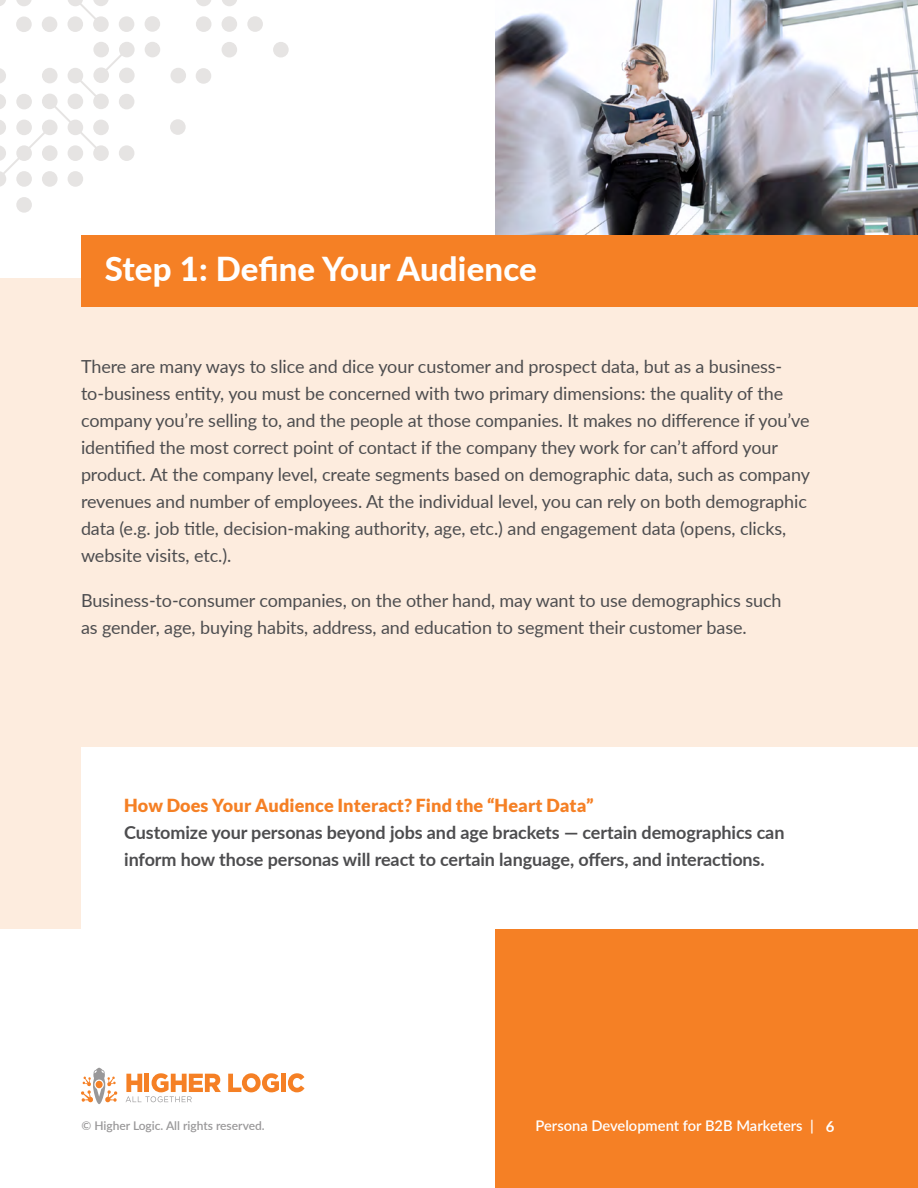
<style>
.page{position:relative;width:918px;height:1188px;background:#fff}
.page>*{position:absolute;margin:0;border:0;box-sizing:border-box;transform-origin:0 0}
.t1{font:800 33px "Lato";letter-spacing:.005em;color:#fff}
.t2{font:18px/27px "Lato";letter-spacing:-.005em;color:#4d4d4f}
.t3{font:700 18px/27px "Lato";letter-spacing:-.005em;color:#4d4d4f}
.t4{font:900 18px "Lato";letter-spacing:.005em;color:#f58025}
.t5{font:600 14.7px "Lato";color:#fff}
.t6{font:600 12px "Lato";color:#999899}
.s1{font-weight:700;font-size:15px}
</style>
<div class="page">
<div style="left:496px;top:0;width:422px;height:1188px;background:#f58025"></div>
<svg style="left:81px;top:1068px;width:36px;height:36px"></svg>
<svg style="left:228px;top:1073px;width:51px;height:19px"></svg>
<hr style="left:282px;top:1074px;width:4px;height:18px;background:#f58025">
<svg style="left:288px;top:1073px;width:17px;height:19px"></svg>
<svg style="left:126px;top:1073px;width:95px;height:29px"></svg>
<div style="left:0;top:279px;width:918px;height:650px;background:#fdecde"></div>
<img style="left:496px;top:0;width:422px;height:235px">
<div style="left:81px;top:235px;width:837px;height:72px;background:#f58025"></div>
<div style="left:81px;top:747px;width:837px;height:182px;background:#fff"></div>
<div style="left:273px;top:42px;width:16px;height:15px;background:#e6e4e3;border-radius:50%"></div>
<div style="left:222px;top:42px;width:15px;height:15px;background:#e6e4e3;border-radius:50%"></div>
<div style="left:196px;top:68px;width:15px;height:16px;background:#e6e4e3;border-radius:50%"></div>
<div style="left:170px;top:68px;width:16px;height:15px;background:#e6e4e3;border-radius:50%"></div>
<div style="left:196px;top:16px;width:15px;height:16px;background:#e6e4e3;border-radius:50%"></div>
<div style="left:222px;top:16px;width:15px;height:16px;background:#e6e4e3;border-radius:50%"></div>
<div style="left:247px;top:16px;width:16px;height:16px;background:#e6e4e3;border-radius:50%"></div>
<div style="left:145px;top:16px;width:15px;height:16px;background:#e6e4e3;border-radius:50%"></div>
<div style="left:119px;top:16px;width:15px;height:16px;background:#e6e4e3;border-radius:50%"></div>
<svg style="left:196px;top:0;width:15px;height:6px"></svg>
<svg style="left:222px;top:0;width:15px;height:6px"></svg>
<svg style="left:68px;top:0;width:41px;height:32px"></svg>
<div style="left:16px;top:197px;width:16px;height:16px;background:#e6e4e3;border-radius:50%"></div>
<div style="left:42px;top:16px;width:15px;height:16px;background:#e6e4e3;border-radius:50%"></div>
<div style="left:16px;top:16px;width:16px;height:16px;background:#e6e4e3;border-radius:50%"></div>
<svg style="left:16px;top:0;width:16px;height:6px"></svg>
<svg style="left:0;top:0;width:6px;height:6px"></svg>
<svg style="left:0;top:42px;width:135px;height:145px"></svg>
<div style="left:93px;top:42px;width:16px;height:15px;background:#e6e4e3;border-radius:50%"></div>
<div style="left:145px;top:42px;width:15px;height:15px;background:#e6e4e3;border-radius:50%"></div>
<div style="left:68px;top:16px;width:15px;height:16px;background:#e6e4e3;border-radius:50%"></div>
<div style="left:93px;top:120px;width:16px;height:15px;background:#e6e4e3;border-radius:50%"></div>
<div style="left:170px;top:119px;width:16px;height:16px;background:#e6e4e3;border-radius:50%"></div>
<div style="left:42px;top:171px;width:16px;height:16px;background:#e6e4e3;border-radius:50%"></div>
<div style="left:68px;top:171px;width:15px;height:16px;background:#e6e4e3;border-radius:50%"></div>
<div style="left:119px;top:145px;width:15px;height:16px;background:#e6e4e3;border-radius:50%"></div>
<div style="left:68px;top:145px;width:15px;height:16px;background:#e6e4e3;border-radius:50%"></div>
<div style="left:42px;top:145px;width:16px;height:16px;background:#e6e4e3;border-radius:50%"></div>
<h1 class="t1" style="left:105px;top:245px;width:434px">Step 1: Define Your Audience</h1>
<p class="t2" style="left:81px;top:352px;width:731px">There are many ways to slice and dice your customer and prospect data, but as a business&shy;to-business entity, you must be concerned with two primary dimensions: the quality of the company you’re selling to, and the people at those companies. It makes no difference if you’ve identified the most correct point of contact if the company they work for can’t afford your product. At the company level, create segments based on demographic data, such as company revenues and number of employees. At the individual level, you can rely on both demographic data (e.g. job title, decision-making authority, age, etc.) and engagement data (opens, clicks, website visits, etc.).</p>
<p class="t2" style="left:81px;top:587px;width:702px">Business-to-consumer companies, on the other hand, may want to use demographics such as gender, age, buying habits, address, and education to segment their customer base.</p>
<p class="t4" style="left:124px;top:794px;width:471px">How Does Your Audience Interact? Find the “Heart Data”</p>
<p class="t3" style="left:124px;top:818px;width:662px">Customize your personas beyond jobs and age brackets — certain demographics can inform how those personas will react to certain language, offers, and interactions.</p>
<p class="t6" style="left:81px;top:1117px;width:185px">© Higher Logic. All rights reserved.</p>
<p class="t5" style="left:536px;top:1115px;width:300px">Persona Development for B2B Marketers | <span class="s1">6</span></p>
</div>
